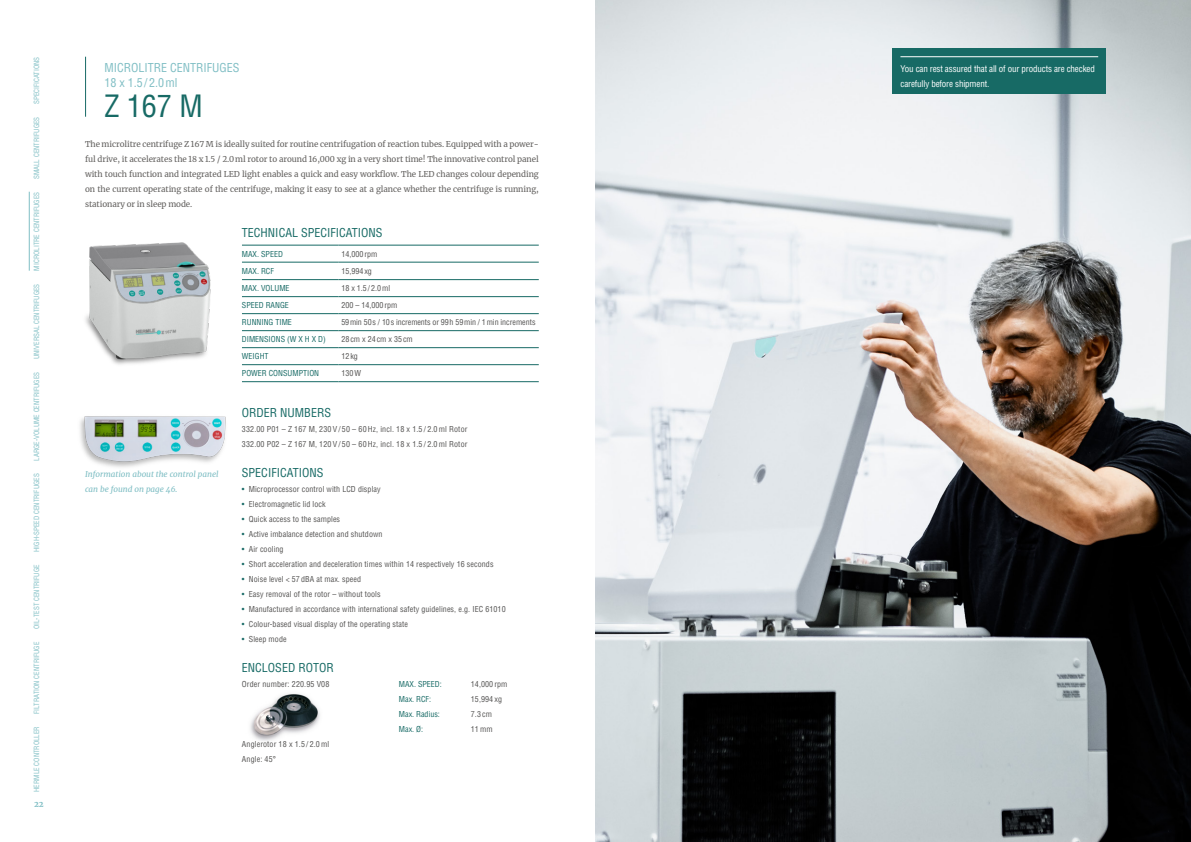
<style>
.page{position:relative;width:1191px;height:842px;background:#fff}
.page>*{position:absolute;margin:0;border:0;box-sizing:border-box;transform-origin:0 0}
.t1{font:condensed 30px "Helvetica LT Std";color:#176a65}
.t2{font:condensed 12px "Helvetica LT Std";color:#176a65}
.t3{font:condensed 12px/15px "Helvetica LT Std";color:#7fbec4}
.t4{font:condensed 9px/15px "Helvetica LT Std";letter-spacing:-.015em;color:#fff}
.t5{font:condensed 8px/15px "Helvetica LT Std";letter-spacing:.01em;color:#545352}
.t6{font:8px/15px "Merriweather";letter-spacing:-.01em;color:#62605e;text-align:justify}
.t7{font:condensed 8px "Helvetica LT Std";color:#176a65}
.t8{font:italic 8px/15px "Merriweather";color:#7fbec4}
.t9{font:condensed 8px "Helvetica LT Std";letter-spacing:-.01em;color:#545352}
.t10{font:700 8px "Merriweather";color:#7fbec4}
.t11{font:condensed 7px "Helvetica LT Std";color:#7fbec4}
.s1{color:#176a65}
</style>
<div class="page">
<img style="left:250px;top:694px;width:70px;height:47px">
<hr style="left:85px;top:57px;width:1px;height:60px;background:#176a65">
<hr style="left:242px;top:245px;width:96px;height:1px;background:#176a65">
<hr style="left:338px;top:245px;width:201px;height:1px;background:#176a65">
<hr style="left:242px;top:262px;width:96px;height:1px;background:#176a65">
<hr style="left:338px;top:262px;width:201px;height:1px;background:#176a65">
<hr style="left:242px;top:279px;width:96px;height:1px;background:#176a65">
<hr style="left:338px;top:279px;width:201px;height:1px;background:#176a65">
<hr style="left:242px;top:296px;width:96px;height:1px;background:#176a65">
<hr style="left:338px;top:296px;width:201px;height:1px;background:#176a65">
<hr style="left:242px;top:313px;width:96px;height:1px;background:#176a65">
<hr style="left:338px;top:313px;width:201px;height:1px;background:#176a65">
<hr style="left:242px;top:330px;width:96px;height:1px;background:#176a65">
<hr style="left:338px;top:330px;width:201px;height:1px;background:#176a65">
<hr style="left:242px;top:347px;width:96px;height:1px;background:#176a65">
<hr style="left:338px;top:347px;width:201px;height:1px;background:#176a65">
<hr style="left:242px;top:364px;width:96px;height:1px;background:#176a65">
<hr style="left:242px;top:381px;width:96px;height:1px;background:#176a65">
<hr style="left:338px;top:364px;width:201px;height:1px;background:#176a65">
<hr style="left:338px;top:381px;width:201px;height:1px;background:#176a65">
<img style="left:85px;top:242px;width:192px;height:124px">
<hr style="left:29px;top:192px;width:1px;height:79px;background:#7fbec4">
<img style="left:595px;top:0;width:596px;height:842px">
<div style="left:892px;top:49px;width:214px;height:45px;background:#176a65"></div>
<hr style="left:900px;top:56px;width:198px;height:1px;background:#fff">
<img style="left:80px;top:416px;width:146px;height:51px">
<p class="t11" style="left:32px;top:104px;width:49px;rotate:-90deg">SPECIFICATIONS</p>
<p class="t11" style="left:32px;top:179px;width:64px;rotate:-90deg">SMALL CENTRIFUGES</p>
<p class="t11" style="left:32px;top:271px;width:80px;rotate:-90deg">MICROLITRE CENTRIFUGES</p>
<p class="t11" style="left:32px;top:359px;width:77px;rotate:-90deg">UNIVERSAL CENTRIFUGES</p>
<p class="t11" style="left:32px;top:461px;width:90px;rotate:-90deg">LARGE-VOLUME CENTRIFUGES</p>
<p class="t11" style="left:32px;top:552px;width:80px;rotate:-90deg">HIGH-SPEED CENTRIFUGES</p>
<p class="t11" style="left:32px;top:629px;width:66px;rotate:-90deg">OIL-TEST CENTRIFUGE</p>
<p class="t11" style="left:32px;top:714px;width:73px;rotate:-90deg">FILTRATION CENTRIFUGE</p>
<p class="t11" style="left:32px;top:792px;width:67px;rotate:-90deg">HERMLE CONTROLLER</p>
<p class="t10" style="left:34px;top:798px;width:11px">22</p>
<h2 class="t3" style="left:104px;top:60px;width:137px">MICROLITRE CENTRIFUGES<br>18 x 1.5/ 2.0ml</h2>
<h1 class="t1" style="left:104px;top:87px;width:100px">Z 167 M</h1>
<p class="t6" style="left:85px;top:136px;width:455px">The microlitre centrifuge Z 167 M is ideally suited for routine centrifugation of reaction tubes. Equipped with a power&shy;ful drive, it accelerates the 18 x 1.5 / 2.0 ml rotor to around 16,000 xg in a very short time! The innovative control panel with touch function and integrated LED light enables a quick and easy workflow. The LED changes colour depending on the current operating state of the centrifuge, making it easy to see at a glance whether the centrifuge is running, stationary or in sleep mode.</p>
<h2 class="t2" style="left:242px;top:225px;width:142px">TECHNICAL SPECIFICATIONS</h2>
<p class="t7" style="left:242px;top:249px;width:42px">MAX. SPEED</p>
<p class="t5" style="left:341px;top:246px;width:37px">14,000rpm</p>
<p class="t7" style="left:242px;top:266px;width:34px">MAX. RCF</p>
<p class="t5" style="left:341px;top:263px;width:32px">15,994xg</p>
<p class="t7" style="left:242px;top:283px;width:49px">MAX. VOLUME</p>
<p class="t5" style="left:341px;top:281px;width:50px">18 x 1.5 /2.0ml</p>
<p class="t7" style="left:242px;top:300px;width:48px">SPEED RANGE</p>
<p class="t5" style="left:341px;top:298px;width:57px">200 – 14,000rpm</p>
<p class="t7" style="left:242px;top:317px;width:52px">RUNNING TIME</p>
<p class="t9" style="left:341px;top:317px;width:196px">59min 50s / 10s increments or 99h 59min / 1min increments</p>
<p class="t7" style="left:242px;top:334px;width:85px">DIMENSIONS (W X H X D)</p>
<p class="t5" style="left:341px;top:332px;width:73px">28cm x 24 cm x 35 cm</p>
<p class="t7" style="left:242px;top:351px;width:28px">WEIGHT</p>
<p class="t5" style="left:341px;top:349px;width:18px">12kg</p>
<p class="t7" style="left:242px;top:368px;width:79px">POWER CONSUMPTION</p>
<p class="t5" style="left:341px;top:366px;width:21px">130W</p>
<h2 class="t2" style="left:242px;top:405px;width:91px">ORDER NUMBERS</h2>
<p class="t8" style="left:85px;top:466px;width:135px">Information about the control panel can be found on page 46.</p>
<p class="t5" style="left:242px;top:421px;width:227px">332.00 P01 – Z 167 M, 230 V / 50 – 60 Hz, incl. 18 x 1.5 / 2.0ml Rotor<br>332.00 P02 – Z 167 M, 120 V / 50 – 60 Hz, incl. 18 x 1.5 / 2.0ml Rotor</p>
<h2 class="t2" style="left:242px;top:465px;width:83px">SPECIFICATIONS</h2>
<p class="t5" style="left:242px;top:481px;width:140px"><span class="s1">•</span> Microprocessor control with LCD display</p>
<p class="t5" style="left:242px;top:496px;width:85px"><span class="s1">•</span> Electromagnetic lid lock</p>
<p class="t5" style="left:242px;top:511px;width:100px"><span class="s1">•</span> Quick access to the samples</p>
<p class="t5" style="left:242px;top:526px;width:142px"><span class="s1">•</span> Active imbalance detection and shutdown</p>
<p class="t5" style="left:242px;top:541px;width:43px"><span class="s1">•</span> Air cooling</p>
<p class="t5" style="left:242px;top:556px;width:253px"><span class="s1">•</span> Short acceleration and deceleration times within 14 respectively 16 seconds</p>
<p class="t5" style="left:242px;top:571px;width:121px"><span class="s1">•</span> Noise level &lt; 57 dBA at max. speed</p>
<p class="t5" style="left:242px;top:586px;width:140px"><span class="s1">•</span> Easy removal of the rotor – without tools</p>
<p class="t5" style="left:242px;top:601px;width:265px"><span class="s1">•</span> Manufactured in accordance with international safety guidelines, e.g. IEC 61010</p>
<p class="t5" style="left:242px;top:616px;width:167px"><span class="s1">•</span> Colour-based visual display of the operating state</p>
<p class="t5" style="left:242px;top:631px;width:46px"><span class="s1">•</span> Sleep mode</p>
<h2 class="t2" style="left:242px;top:660px;width:93px">ENCLOSED ROTOR</h2>
<p class="t5" style="left:242px;top:676px;width:89px">Order number: 220.95 V08</p>
<p class="t5" style="left:242px;top:736px;width:89px">Anglerotor 18 x 1.5 / 2.0ml<br>Angle: 45°</p>
<p class="t7" style="left:399px;top:679px;width:44px">MAX. SPEED:</p>
<p class="t5" style="left:471px;top:676px;width:38px">14,000 rpm</p>
<p class="t7" style="left:399px;top:694px;width:34px">Max. RCF:</p>
<p class="t5" style="left:471px;top:691px;width:33px">15,994 xg</p>
<p class="t7" style="left:399px;top:709px;width:43px">Max. Radius:</p>
<p class="t5" style="left:471px;top:706px;width:23px">7.3 cm</p>
<p class="t7" style="left:399px;top:724px;width:26px">Max. Ø:</p>
<p class="t5" style="left:471px;top:721px;width:23px">11mm</p>
<p class="t4" style="left:900px;top:61px;width:196px">You can rest assured that all of our products are checked carefully before shipment.</p>
</div>
